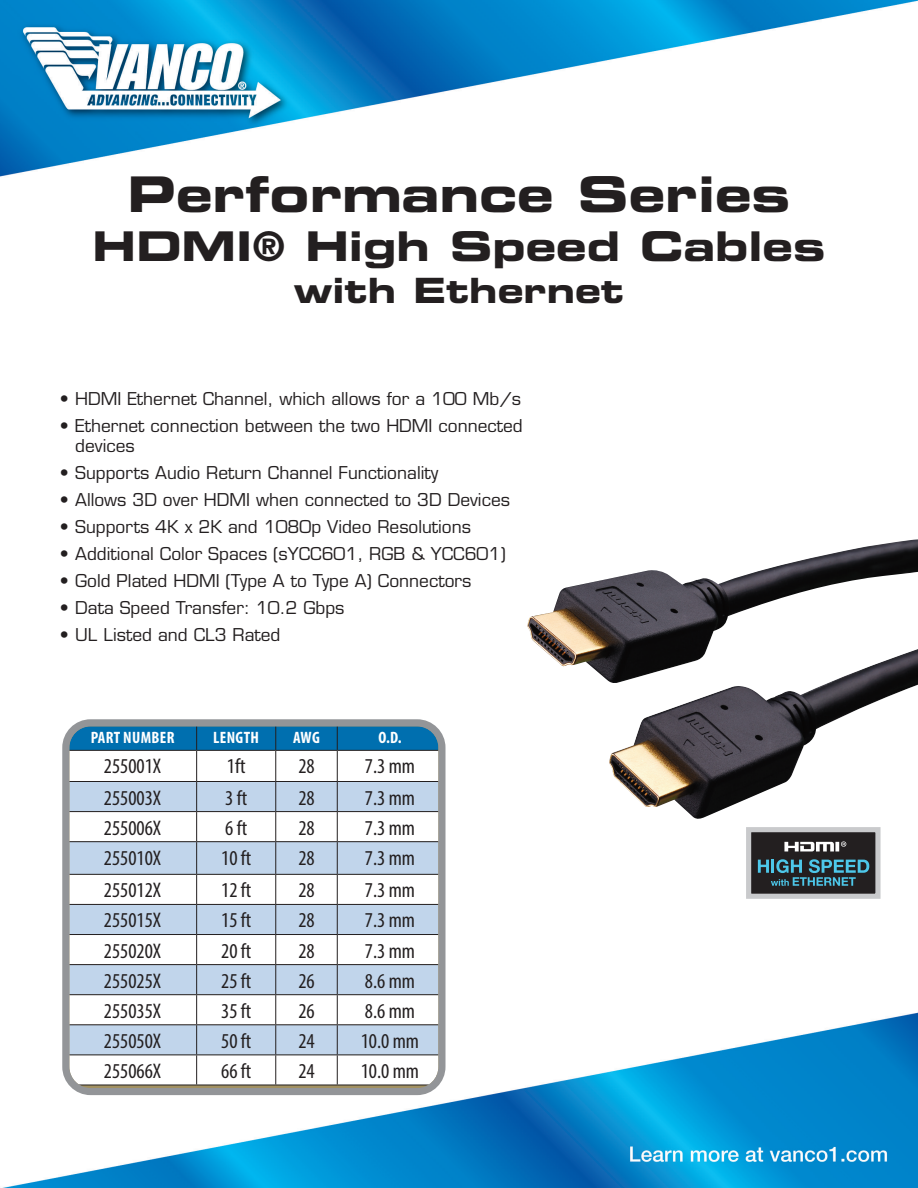
<style>
.page{position:relative;width:918px;height:1188px;background:#fff}
.page>*{position:absolute;margin:0;border:0;box-sizing:border-box;transform-origin:0 0}
.t1{font:49.2px "Eurostile LT Std Bold Ex 2";color:#231f20}
.t2{font:40.95px "Eurostile LT Std Bold Ex 2";color:#231f20}
.t3{font:34.8px "Eurostile LT Std Bold Ex 2";color:#231f20}
.t4{font:condensed 21.3px "Myriad Pro";color:#231f20}
.t5{font:17.25px/20.7px "Eurostile LT Std";color:#231f20}
.t6{font:700 condensed 16.5px "Myriad Pro";letter-spacing:.02em;color:#fff}
</style>
<div class="page">
<img style="left:0;top:0;width:918px;height:1188px">
<svg style="left:70px;top:751px;width:368px;height:334px"></svg>
<svg style="left:70px;top:782px;width:368px;height:272px;fill:#c1d5eb"></svg>
<svg style="left:70px;top:875px;width:368px;height:149px"></svg>
<svg style="left:70px;top:727px;width:368px;height:23px;background:#036eac"></svg>
<hr style="left:69px;top:750px;width:128px;height:1px;background:#231f20">
<hr style="left:197px;top:750px;width:79px;height:1px;background:#231f20">
<hr style="left:196px;top:751px;width:1px;height:30px;background:#231f20">
<hr style="left:276px;top:750px;width:61px;height:1px;background:#231f20">
<hr style="left:275px;top:751px;width:1px;height:30px;background:#231f20">
<hr style="left:337px;top:750px;width:101px;height:1px;background:#231f20">
<hr style="left:337px;top:751px;width:1px;height:30px;background:#231f20">
<hr style="left:69px;top:781px;width:128px;height:1px;background:#231f20">
<hr style="left:197px;top:781px;width:79px;height:1px;background:#231f20">
<hr style="left:276px;top:781px;width:61px;height:1px;background:#231f20">
<hr style="left:337px;top:781px;width:101px;height:1px;background:#231f20">
<hr style="left:69px;top:811px;width:128px;height:1px;background:#231f20">
<hr style="left:197px;top:811px;width:79px;height:1px;background:#231f20">
<svg style="left:196px;top:782px;width:1px;height:59px"></svg>
<hr style="left:276px;top:811px;width:61px;height:1px;background:#231f20">
<svg style="left:275px;top:782px;width:1px;height:59px"></svg>
<hr style="left:337px;top:811px;width:101px;height:1px;background:#231f20">
<svg style="left:337px;top:782px;width:1px;height:59px"></svg>
<hr style="left:69px;top:841px;width:128px;height:1px;background:#231f20">
<hr style="left:197px;top:841px;width:79px;height:1px;background:#231f20">
<hr style="left:196px;top:842px;width:1px;height:32px;background:#231f20">
<hr style="left:276px;top:841px;width:61px;height:1px;background:#231f20">
<hr style="left:275px;top:842px;width:1px;height:32px;background:#231f20">
<hr style="left:337px;top:841px;width:101px;height:1px;background:#231f20">
<hr style="left:337px;top:842px;width:1px;height:32px;background:#231f20">
<hr style="left:69px;top:874px;width:128px;height:1px;background:#231f20">
<hr style="left:197px;top:874px;width:79px;height:1px;background:#231f20">
<hr style="left:276px;top:874px;width:61px;height:1px;background:#231f20">
<hr style="left:337px;top:874px;width:101px;height:1px;background:#231f20">
<hr style="left:69px;top:904px;width:128px;height:1px;background:#231f20">
<hr style="left:197px;top:904px;width:79px;height:1px;background:#231f20">
<hr style="left:276px;top:904px;width:61px;height:1px;background:#231f20">
<hr style="left:337px;top:904px;width:101px;height:1px;background:#231f20">
<hr style="left:69px;top:934px;width:128px;height:1px;background:#231f20">
<hr style="left:197px;top:934px;width:79px;height:1px;background:#231f20">
<hr style="left:276px;top:934px;width:61px;height:1px;background:#231f20">
<hr style="left:337px;top:934px;width:101px;height:1px;background:#231f20">
<hr style="left:69px;top:964px;width:128px;height:1px;background:#231f20">
<hr style="left:197px;top:964px;width:79px;height:1px;background:#231f20">
<hr style="left:276px;top:964px;width:61px;height:1px;background:#231f20">
<hr style="left:337px;top:964px;width:101px;height:1px;background:#231f20">
<hr style="left:69px;top:994px;width:128px;height:1px;background:#231f20">
<hr style="left:197px;top:994px;width:79px;height:1px;background:#231f20">
<hr style="left:276px;top:994px;width:61px;height:1px;background:#231f20">
<hr style="left:337px;top:994px;width:101px;height:1px;background:#231f20">
<hr style="left:69px;top:1024px;width:128px;height:1px;background:#231f20">
<hr style="left:197px;top:1024px;width:79px;height:1px;background:#231f20">
<svg style="left:196px;top:875px;width:1px;height:179px"></svg>
<hr style="left:276px;top:1024px;width:61px;height:1px;background:#231f20">
<svg style="left:275px;top:875px;width:1px;height:179px"></svg>
<hr style="left:337px;top:1024px;width:101px;height:1px;background:#231f20">
<svg style="left:337px;top:875px;width:1px;height:179px"></svg>
<hr style="left:69px;top:1054px;width:128px;height:1px;background:#231f20">
<hr style="left:197px;top:1054px;width:79px;height:1px;background:#231f20">
<hr style="left:196px;top:1055px;width:1px;height:30px;background:#231f20">
<hr style="left:276px;top:1054px;width:61px;height:1px;background:#231f20">
<hr style="left:275px;top:1055px;width:1px;height:30px;background:#231f20">
<hr style="left:337px;top:1054px;width:101px;height:1px;background:#231f20">
<hr style="left:337px;top:1055px;width:1px;height:30px;background:#231f20">
<hr style="left:69px;top:1085px;width:128px;height:1px;background:#231f20">
<hr style="left:197px;top:1085px;width:79px;height:1px;background:#231f20">
<hr style="left:276px;top:1085px;width:61px;height:1px;background:#231f20">
<hr style="left:337px;top:1085px;width:101px;height:1px;background:#231f20">
<div style="left:62px;top:719px;width:384px;height:376px;border:7px solid #939598;border-radius:25px"></div>
<div style="left:746px;top:827px;width:135px;height:72px;background:#231f20;border:5px solid #c9cacc"></div>
<svg style="left:758px;top:859px;width:111px;height:27px"></svg>
<svg style="left:784px;top:841px;width:62px;height:10px"></svg>
<img style="left:527px;top:539px;width:391px;height:281px">
<p class="t1" style="left:128px;top:159px;width:664px">Performance Series</p>
<p class="t2" style="left:93px;top:217px;width:734px">HDMI® High Speed Cables</p>
<p class="t3" style="left:294px;top:266px;width:332px">with Ethernet</p>
<p class="t5" style="left:60px;top:388px;width:463px">• HDMI Ethernet Channel, which allows for a 100 Mb/s</p>
<p class="t5" style="left:75px;top:415px;width:449px;text-indent:-16px">• Ethernet connection between the two HDMI connected devices</p>
<p class="t5" style="left:60px;top:463px;width:380px">• Supports Audio Return Channel Functionality</p>
<p class="t5" style="left:60px;top:490px;width:452px">• Allows 3D over HDMI when connected to 3D Devices</p>
<p class="t5" style="left:60px;top:516px;width:413px">• Supports 4K x 2K and 1080p Video Resolutions</p>
<p class="t5" style="left:60px;top:543px;width:448px">• Additional Color Spaces (sYCC601, RGB &amp; YCC601)</p>
<p class="t5" style="left:60px;top:570px;width:413px">• Gold Plated HDMI (Type A to Type A) Connectors</p>
<p class="t5" style="left:60px;top:597px;width:286px">• Data Speed Transfer: 10.2 Gbps</p>
<p class="t5" style="left:60px;top:624px;width:222px">• UL Listed and CL3 Rated</p>
<p class="t6" style="left:91px;top:727px;width:85px">PART NUMBER</p>
<p class="t6" style="left:213px;top:727px;width:47px">LENGTH</p>
<p class="t6" style="left:293px;top:727px;width:28px">AWG</p>
<p class="t6" style="left:379px;top:727px;width:25px">O.D.</p>
<p class="t4" style="left:104px;top:753px;width:59px">255001X</p>
<p class="t4" style="left:227px;top:753px;width:20px">1ft</p>
<p class="t4" style="left:298px;top:753px;width:18px">28</p>
<p class="t4" style="left:365px;top:753px;width:52px">7.3 mm</p>
<p class="t4" style="left:104px;top:785px;width:59px">255003X</p>
<p class="t4" style="left:225px;top:785px;width:23px">3 ft</p>
<p class="t4" style="left:298px;top:785px;width:18px">28</p>
<p class="t4" style="left:365px;top:785px;width:52px">7.3 mm</p>
<p class="t4" style="left:104px;top:815px;width:59px">255006X</p>
<p class="t4" style="left:225px;top:815px;width:23px">6 ft</p>
<p class="t4" style="left:298px;top:815px;width:18px">28</p>
<p class="t4" style="left:365px;top:815px;width:52px">7.3 mm</p>
<p class="t4" style="left:104px;top:845px;width:59px">255010X</p>
<p class="t4" style="left:221px;top:845px;width:32px">10 ft</p>
<p class="t4" style="left:298px;top:845px;width:18px">28</p>
<p class="t4" style="left:365px;top:845px;width:52px">7.3 mm</p>
<p class="t4" style="left:104px;top:877px;width:59px">255012X</p>
<p class="t4" style="left:221px;top:877px;width:32px">12 ft</p>
<p class="t4" style="left:298px;top:877px;width:18px">28</p>
<p class="t4" style="left:365px;top:877px;width:52px">7.3 mm</p>
<p class="t4" style="left:104px;top:908px;width:59px">255015X</p>
<p class="t4" style="left:221px;top:908px;width:32px">15 ft</p>
<p class="t4" style="left:298px;top:908px;width:18px">28</p>
<p class="t4" style="left:365px;top:908px;width:52px">7.3 mm</p>
<p class="t4" style="left:104px;top:938px;width:59px">255020X</p>
<p class="t4" style="left:221px;top:938px;width:32px">20 ft</p>
<p class="t4" style="left:298px;top:938px;width:18px">28</p>
<p class="t4" style="left:365px;top:938px;width:52px">7.3 mm</p>
<p class="t4" style="left:104px;top:968px;width:59px">255025X</p>
<p class="t4" style="left:221px;top:968px;width:32px">25 ft</p>
<p class="t4" style="left:298px;top:968px;width:18px">26</p>
<p class="t4" style="left:365px;top:968px;width:52px">8.6 mm</p>
<p class="t4" style="left:104px;top:998px;width:59px">255035X</p>
<p class="t4" style="left:221px;top:998px;width:32px">35 ft</p>
<p class="t4" style="left:298px;top:998px;width:18px">26</p>
<p class="t4" style="left:365px;top:998px;width:52px">8.6 mm</p>
<p class="t4" style="left:104px;top:1028px;width:59px">255050X</p>
<p class="t4" style="left:221px;top:1028px;width:32px">50 ft</p>
<p class="t4" style="left:298px;top:1028px;width:18px">24</p>
<p class="t4" style="left:361px;top:1028px;width:60px">10.0 mm</p>
<p class="t4" style="left:104px;top:1058px;width:59px">255066X</p>
<p class="t4" style="left:221px;top:1058px;width:32px">66 ft</p>
<p class="t4" style="left:298px;top:1058px;width:18px">24</p>
<p class="t4" style="left:361px;top:1058px;width:60px">10.0 mm</p>
</div>
